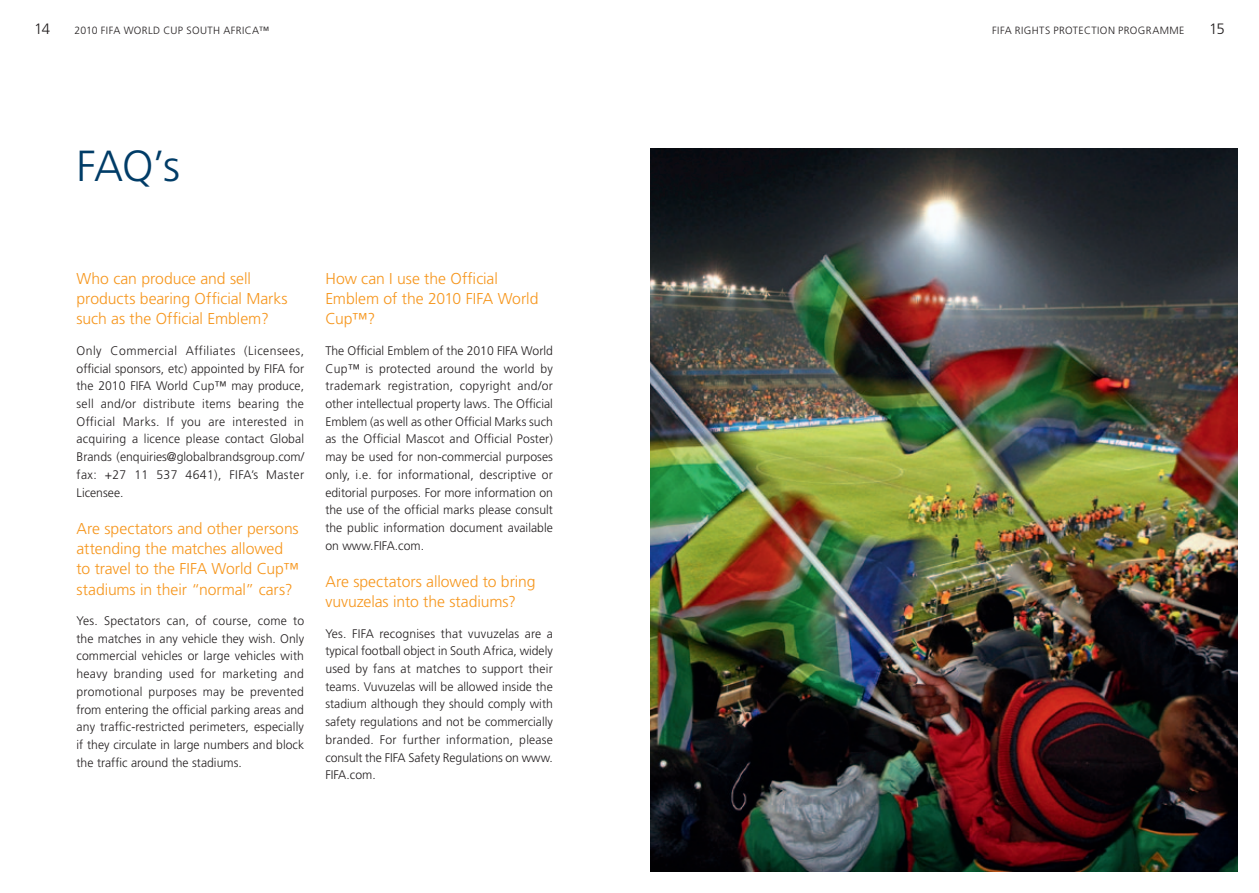
<style>
.page{position:relative;width:1259px;height:893px;background:#fff}
.page>*{position:absolute;margin:0;border:0;box-sizing:border-box;transform-origin:0 0}
.t1{font:300 43.5px "Frutiger";color:#003c67}
.t2{font:300 15.75px/20.2px "Frutiger";letter-spacing:-.005em;color:#f6961d}
.t3{font:300 15px "Frutiger";color:#231f20}
.t4{font:300 12.45px/17.7px "Frutiger";color:#231f20;text-align:justify}
.t5{font:300 10.5px "Frutiger";letter-spacing:.035em;color:#231f20}
</style>
<div class="page">
<img style="left:651px;top:149px;width:586px;height:723px">
<p class="t3" style="left:34px;top:20px;width:17px">14</p>
<p class="t5" style="left:74px;top:24px;width:163px">2010 FIFA World Cup South Africa</p>
<p class="t5" style="left:259px;top:24px;width:12px">™</p>
<p class="t5" style="left:992px;top:24px;width:74px">FIFA Ri ghts Prot</p>
<p class="t5" style="left:1078px;top:24px;width:13px">ectio</p>
<p class="t5" style="left:1108px;top:24px;width:78px">n Programme</p>
<p class="t3" style="left:1209px;top:20px;width:17px">15</p>
<h1 class="t1" style="left:77px;top:142px;width:105px">FAQ’s</h1>
<p class="t2" style="left:77px;top:269px;width:213px">Who can produce and sell products bearing Official Marks such as the Official Emblem?</p>
<p class="t4" style="left:77px;top:342px;width:229px">Only Commercial Affiliates (Licensees, official sponsors, etc) appointed by FIFA for the 2010 FIFA World Cup™ may produce, sell and/or distribute items bearing the Official Marks. If you are interested in acquiring a licence please contact Global Brands (enquiries@globalbrandsgroup.com/ fax: +27 11 537 4641), FIFA’s Master Licensee.</p>
<p class="t2" style="left:77px;top:518px;width:224px">Are spectators and other persons attending the matches allowed to travel to the FIFA World Cup™ stadiums in their “normal” cars?</p>
<p class="t4" style="left:77px;top:612px;width:229px">Yes. Spectators can, of course, come to the matches in any vehicle they wish. Only commercial vehicles or large vehicles with heavy branding used for marketing and promotional purposes may be prevented from entering the official parking areas and any traffic-restricted perimeters, especially if they circulate in large numbers and block the traffic around the stadiums.</p>
<p class="t2" style="left:325px;top:269px;width:214px">H ow can I use the Official<br>Emblem of the 2010 FIFA World<br>Cup™?</p>
<p class="t4" style="left:325px;top:342px;width:229px">The Official Emblem of the 2010 FIFA World Cup™ is protected around the world by trademark registration, copyright and/or other intellectual property laws. The Official Emblem (as well as other Official Marks such as the Official Mascot and Official Poster) may be used for non-commercial purposes only, i.e. for informational, descriptive or editorial purposes. For more information on the use of the official marks please consult the public information document available on www.FIFA.com.</p>
<p class="t2" style="left:325px;top:572px;width:212px">Are spectators allowed to bring vuvuzelas into the stadiums?</p>
<p class="t4" style="left:325px;top:625px;width:229px">Yes. FIFA recognises that vuvuzelas are a typical football object in South Africa, widely used by fans at matches to support their teams. Vuvuzelas will be allowed inside the stadium although they should comply with safety regulations and not be commercially branded. For further information, please consult the FIFA Safety Regulations on www.<br>FIFA.com.</p>
</div>
